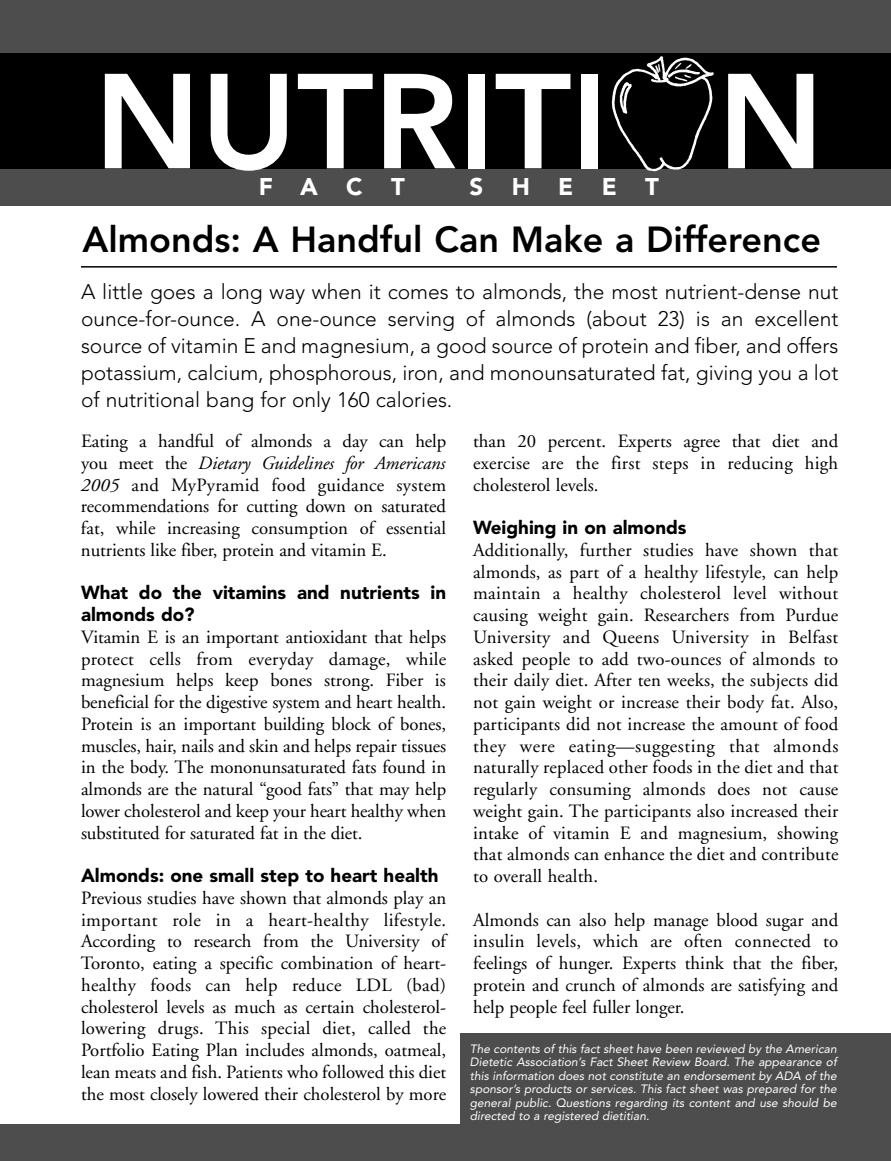
<style>
.page{position:relative;width:891px;height:1161px;background:#fff}
.page>*{position:absolute;margin:0;border:0;box-sizing:border-box;transform-origin:0 0}
.t1{font:800 133.5px "Avenir";color:#fff}
.t2{font:800 36px "Avenir";color:#000}
.t3{font:900 24px "Avenir";letter-spacing:1.185em;color:#fff}
.t4{font:300 21px/27px "Avenir";color:#000;text-align:justify}
.t5{font:18.75px/21.8px "Adobe Garamond";color:#000;text-align:justify}
.t6{font:900 18.75px/21.8px "Avenir";color:#000}
.t7{font:italic 12px/13.5px "Avenir";color:#fff;text-align:justify}
.s1{font-style:italic}
</style>
<div class="page">
<div style="left:0;top:0;width:891px;height:200px;background:#000"></div>
<div style="left:0;top:0;width:891px;height:53px;background:#4d4d4d"></div>
<div style="left:0;top:169px;width:891px;height:36px;background:#4d4d4d"></div>
<img style="left:611px;top:56px;width:103px;height:115px">
<div style="left:0;top:1124px;width:891px;height:37px;background:#4d4d4d"></div>
<hr style="left:81px;top:266px;width:756px;height:2px;background:#000">
<div style="left:460px;top:1034px;width:431px;height:121px;background:#4d4d4d"></div>
<h1 class="t1" style="left:94px;top:67px;width:731px">NUTRITI N</h1>
<p class="t3" style="left:259px;top:177px;width:148px">FACT</p>
<p class="t3" style="left:470px;top:177px;width:191px">SHEET</p>
<h2 class="t2" style="left:82px;top:225px;width:740px">Almonds: A Handful Can Make a Difference</h2>
<p class="t4" style="left:81px;top:280px;width:759px">A little goes a long way when it comes to almonds, the most nutrient-dense nut ounce-for-ounce. A one-ounce serving of almonds (about 23) is an excellent source of vitamin E and magnesium, a good source of protein and fiber, and offers potassium, calcium, phosphorous, iron, and monounsaturated fat, giving you a lot of nutritional bang for only 160 calories.</p>
<p class="t5" style="left:81px;top:432px;width:367px">Eating a handful of almonds a day can help you meet the <span class="s1">Dietary Guidelines for Americans 2005</span> and MyPyramid food guidance system recommendations for cutting down on saturated fat, while increasing consumption of essential nutrients like fiber, protein and vitamin E.</p>
<p class="t6" style="left:81px;top:583px;width:367px">What do the vitamins and nutrients in almonds do?</p>
<p class="t5" style="left:81px;top:628px;width:367px">Vitamin E is an important antioxidant that helps protect cells from everyday damage, while magnesium helps keep bones strong. Fiber is beneficial for the digestive system and heart health.<br>Protein is an important building block of bones, muscles, hair, nails and skin and helps repair tissues in the body. The mononunsaturated fats found in almonds are the natural “good fats” that may help lower cholesterol and keep your heart healthy when substituted for saturated fat in the diet.</p>
<p class="t6" style="left:81px;top:866px;width:359px">Almonds: one small step to heart health</p>
<p class="t5" style="left:81px;top:889px;width:367px">Previous studies have shown that almonds play an important role in a heart-healthy lifestyle.<br>According to research from the University of Toronto, eating a specific combination of heart&shy;healthy foods can help reduce LDL (bad) cholesterol levels as much as certain cholesterol&shy;lowering drugs. This special diet, called the Portfolio Eating Plan includes almonds, oatmeal, lean meats and fish. Patients who followed this diet the most closely lowered their cholesterol by more</p>
<p class="t5" style="left:473px;top:432px;width:367px">than 20 percent. Experts agree that diet and exercise are the first steps in reducing high cholesterol levels.</p>
<p class="t6" style="left:473px;top:518px;width:215px">Weighing in on almonds</p>
<p class="t5" style="left:473px;top:541px;width:367px">Additionally, further studies have shown that almonds, as part of a healthy lifestyle, can help maintain a healthy cholesterol level without causing weight gain. Researchers from Purdue University and Queens University in Belfast asked people to add two-ounces of almonds to their daily diet. After ten weeks, the subjects did not gain weight or increase their body fat. Also, participants did not increase the amount of food they were eating—suggesting that almonds naturally replaced other foods in the diet and that regularly consuming almonds does not cause weight gain. The participants also increased their intake of vitamin E and magnesium, showing that almonds can enhance the diet and contribute to overall health.</p>
<p class="t5" style="left:473px;top:910px;width:367px">Almonds can also help manage blood sugar and insulin levels, which are often connected to feelings of hunger. Experts think that the fiber, protein and crunch of almonds are satisfying and help people feel fuller longer.</p>
<p class="t7" style="left:470px;top:1043px;width:368px">The contents of this fact sheet have been reviewed by the American Dietetic Association’s Fact Sheet Review Board. The appearance of this information does not constitute an endorsement by ADA of the sponsor’s products or services. This fact sheet was prepared for the general public. Questions regarding its content and use should be directed to a registered dietitian.</p>
</div>
